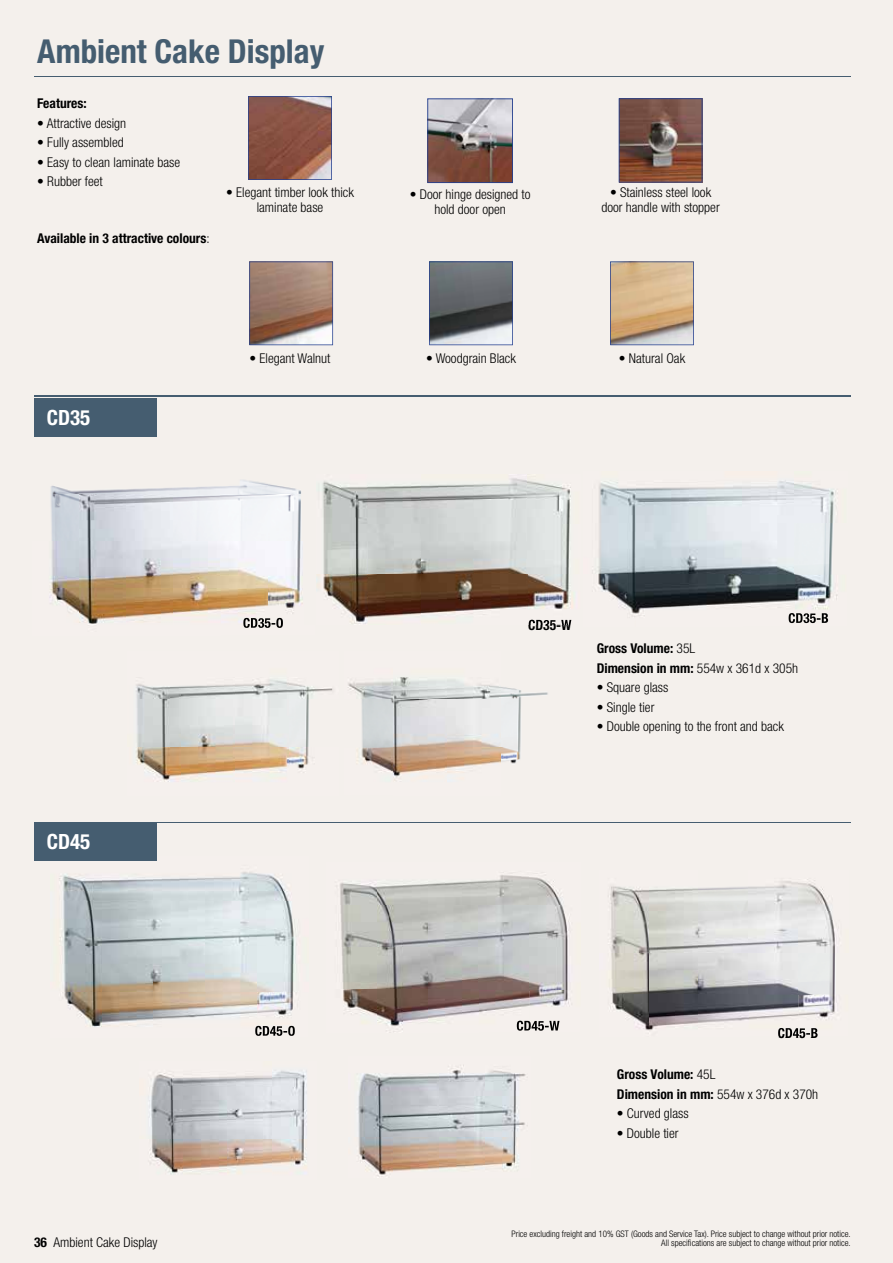
<style>
.page{position:relative;width:893px;height:1263px;background:#f4f0ec}
.page>*{position:absolute;margin:0;border:0;box-sizing:border-box;transform-origin:0 0}
.t1{font:700 condensed 33px "Helvetica Neue LT Std";color:#455d70}
.t2{font:700 condensed 21px "Helvetica Neue LT Std";color:#fff}
.t3{font:300 condensed 13.5px/15px "Helvetica Neue LT Std";color:#000;text-align:center}
.t4{font:700 condensed 13.5px/19.5px "Helvetica Neue LT Std";color:#000}
.t5{font:300 condensed 9px/9.8px "Helvetica Neue LT Std";color:#000;text-align:right}
.s1{font-weight:300}
.s2{font-weight:700}
</style>
<div class="page">
<svg style="left:248px;top:96px;width:84px;height:84px;background:#8d5c52"></svg>
<svg style="left:249px;top:261px;width:84px;height:84px;background:#9e8275"></svg>
<svg style="left:429px;top:261px;width:84px;height:84px;background:#6a6f74"></svg>
<svg style="left:610px;top:261px;width:84px;height:84px;background:#caaf8e"></svg>
<img style="left:427px;top:98px;width:86px;height:85px">
<img style="left:619px;top:98px;width:83px;height:85px">
<div style="left:34px;top:398px;width:122px;height:39px;background:#455d70"></div>
<hr style="left:34px;top:395px;width:816px;height:1px;background:#455d70">
<hr style="left:34px;top:396px;width:816px;height:1px;background:#455d70">
<img style="left:51px;top:480px;width:250px;height:14px">
<img style="left:50px;top:494px;width:252px;height:94px">
<img style="left:49px;top:588px;width:254px;height:37px">
<img style="left:243px;top:618px;width:40px;height:10px">
<img style="left:348px;top:677px;width:200px;height:71px">
<img style="left:357px;top:748px;width:164px;height:33px">
<img style="left:136px;top:679px;width:197px;height:103px">
<hr style="left:34px;top:77px;width:816px;height:1px;background:#455d70">
<img style="left:598px;top:480px;width:239px;height:144px">
<img style="left:789px;top:613px;width:39px;height:10px">
<img style="left:316px;top:478px;width:256px;height:146px">
<img style="left:529px;top:620px;width:42px;height:4px">
<img style="left:148px;top:1070px;width:159px;height:104px">
<img style="left:357px;top:1065px;width:171px;height:113px">
<img style="left:59px;top:856px;width:237px;height:171px">
<img style="left:255px;top:1026px;width:40px;height:10px">
<div style="left:34px;top:823px;width:122px;height:38px;background:#455d70"></div>
<hr style="left:34px;top:822px;width:816px;height:1px;background:#455d70">
<img style="left:609px;top:879px;width:228px;height:152px">
<img style="left:778px;top:1028px;width:40px;height:8px">
<img style="left:340px;top:875px;width:229px;height:157px">
<img style="left:517px;top:1021px;width:42px;height:10px">
<p class="t1" style="left:37px;top:31px;width:289px">Ambient Cake Display</p>
<p class="t4" style="left:37px;top:93px;width:51px">Features:</p>
<p class="t3" style="left:37px;top:115px;width:90px">• Attractive design</p>
<p class="t3" style="left:37px;top:135px;width:88px">• Fully assembled</p>
<p class="t3" style="left:37px;top:154px;width:144px">• Easy to clean laminate base</p>
<p class="t3" style="left:37px;top:174px;width:67px">• Rubber feet</p>
<p class="t4" style="left:37px;top:228px;width:174px">Available in 3 attractive colours<span class="s1">:</span></p>
<p class="t3" style="left:226px;top:185px;width:129px">• Elegant timber look thick laminate base</p>
<p class="t3" style="left:410px;top:187px;width:122px">• Door hinge designed to hold door open</p>
<p class="t3" style="left:601px;top:185px;width:120px">• Stainless steel look door handle with stopper</p>
<p class="t2" style="left:47px;top:405px;width:45px">CD35</p>
<p class="t2" style="left:47px;top:829px;width:45px">CD45</p>
<p class="t3" style="left:250px;top:350px;width:82px">• Elegant Walnut</p>
<p class="t3" style="left:426px;top:350px;width:91px">• Woodgrain Black</p>
<p class="t3" style="left:619px;top:350px;width:68px">• Natural Oak</p>
<p class="t4" style="left:528px;top:615px;width:45px">CD35-W</p>
<p class="t4" style="left:597px;top:638px;width:203px">Gross Volume: <span class="s1">35L<br></span>Dimension in mm: <span class="s1">554w x 361d x 305h</span></p>
<p class="t3" style="left:597px;top:680px;width:73px">• Square glass</p>
<p class="t3" style="left:597px;top:699px;width:59px">• Single tier</p>
<p class="t3" style="left:597px;top:719px;width:189px">• Double opening to the front and back</p>
<p class="t4" style="left:778px;top:1023px;width:42px">CD45-B</p>
<p class="t4" style="left:617px;top:1065px;width:203px">Gross Volume: <span class="s1">45L<br></span>Dimension in mm: <span class="s1">554w x 376d x 370h</span></p>
<p class="t3" style="left:617px;top:1106px;width:73px">• Curved glass</p>
<p class="t3" style="left:617px;top:1125px;width:63px">• Double tier</p>
<p class="t3" style="left:34px;top:1235px;width:125px"><span class="s2">36</span> Ambient Cake Display</p>
<p class="t5" style="left:511px;top:1228px;width:341px">Price excluding freight and 10% GST (Goods and Service Tax). Price subject to change without prior notice.<br>All specifications are subject to change without prior notice.</p>
</div>
